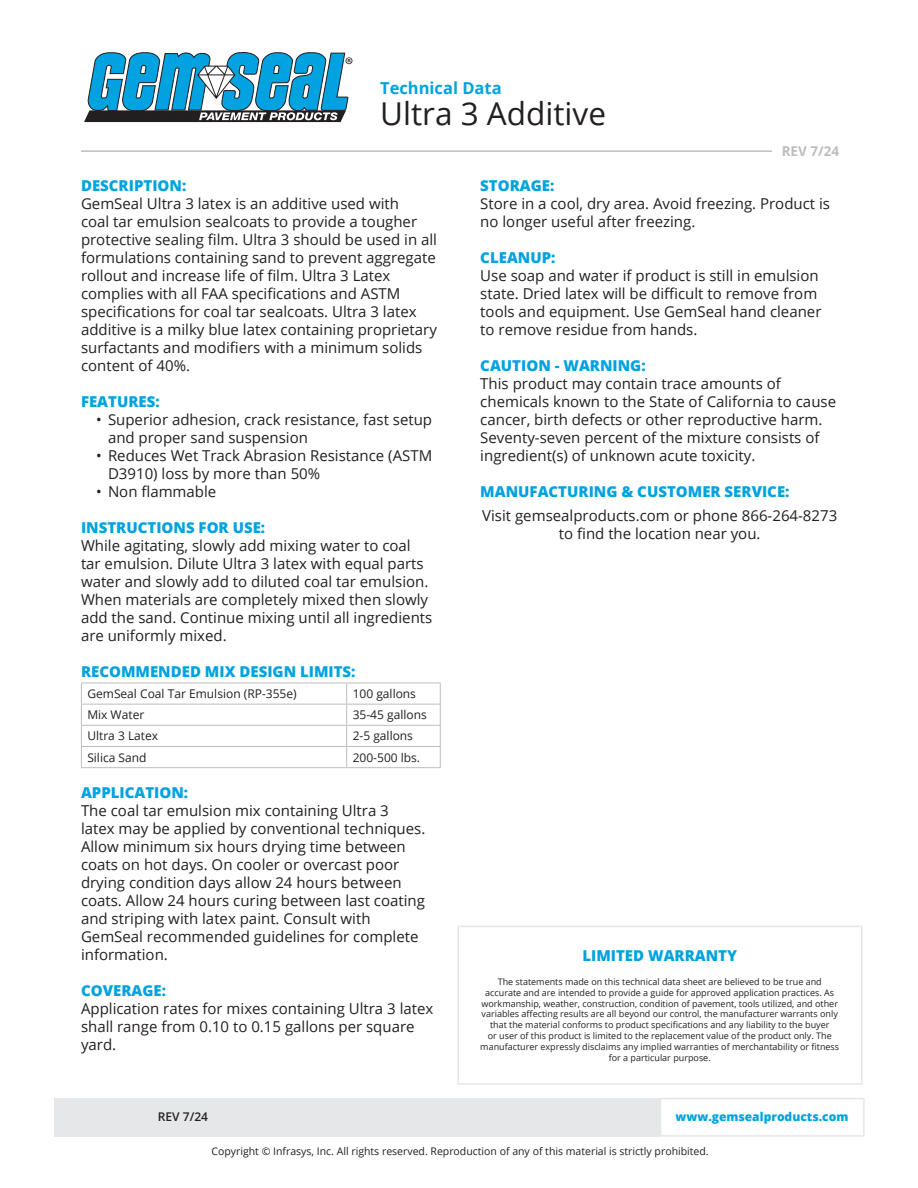
<style>
.page{position:relative;width:918px;height:1188px;background:#fff}
.page>*{position:absolute;margin:0;border:0;box-sizing:border-box;transform-origin:0 0}
.t1{font:31.5px "Open Sans";color:#231f20}
.t2{font:700 16.5px "Open Sans";color:#00a2df}
.t3{font:15px/18px "Open Sans";color:#231f20}
.t4{font:800 15px "Open Sans";color:#00a2df}
.t5{font:700 13.5px "Open Sans";color:#bcbdc0}
.t6{font:12px "Open Sans";color:#231f20}
.t7{font:800 12px "Open Sans";color:#00a2df}
.t8{font:600 12px "Open Sans";color:#231f20}
.t9{font:10.5px "Open Sans";color:#231f20}
.t10{font:9px/10.8px "Open Sans";color:#231f20;text-align:center}
</style>
<div class="page">
<svg style="left:84px;top:52px;width:268px;height:70px"></svg>
<hr style="left:81px;top:683px;width:266px;height:1px;background:#bcbdc0">
<hr style="left:347px;top:683px;width:94px;height:1px;background:#bcbdc0">
<hr style="left:81px;top:704px;width:266px;height:1px;background:#bcbdc0">
<hr style="left:347px;top:704px;width:94px;height:1px;background:#bcbdc0">
<hr style="left:81px;top:725px;width:266px;height:1px;background:#bcbdc0">
<hr style="left:347px;top:725px;width:94px;height:1px;background:#bcbdc0">
<hr style="left:81px;top:746px;width:266px;height:1px;background:#bcbdc0">
<svg style="left:81px;top:683px;width:1px;height:84px"></svg>
<hr style="left:347px;top:746px;width:94px;height:1px;background:#bcbdc0">
<svg style="left:346px;top:683px;width:1px;height:84px"></svg>
<svg style="left:440px;top:683px;width:1px;height:84px"></svg>
<hr style="left:81px;top:767px;width:266px;height:1px;background:#bcbdc0">
<hr style="left:347px;top:767px;width:94px;height:1px;background:#bcbdc0">
<div style="left:54px;top:1098px;width:606px;height:39px;background:#e6e7e9"></div>
<div style="left:660px;top:1098px;width:205px;height:39px;border:2px solid #e6e7e9"></div>
<hr style="left:81px;top:150px;width:758px;height:2px;background:#bcbdc0">
<div style="left:772px;top:145px;width:67px;height:11px;background:#fff"></div>
<div style="left:458px;top:926px;width:404px;height:159px;border:2px solid #e6e7e9"></div>
<p class="t2" style="left:380px;top:76px;width:123px">Technical Data</p>
<p class="t1" style="left:380px;top:92px;width:227px">Ultra 3 Additive</p>
<p class="t5" style="left:782px;top:141px;width:59px">REV 7/24</p>
<p class="t4" style="left:81px;top:174px;width:107px">DESCRIPTION:</p>
<p class="t3" style="left:81px;top:194px;width:358px">GemSeal Ultra 3 latex is an additive used with<br>coal tar emulsion sealcoats to provide a tougher protective sealing film. Ultra 3 should be used in all formulations containing sand to prevent aggregate rollout and increase life of film. Ultra 3 Latex complies with all FAA specifications and ASTM specifications for coal tar sealcoats. Ultra 3 latex additive is a milky blue latex containing proprietary surfactants and modifiers with a minimum solids content of 40%.</p>
<p class="t4" style="left:81px;top:390px;width:80px">FEATURES:</p>
<p class="t3" style="left:108px;top:410px;width:326px;text-indent:-12px">• Superior adhesion, crack resistance, fast setup and proper sand suspension</p>
<p class="t3" style="left:96px;top:446px;width:338px">• Reduces Wet Track Abrasion Resistance (ASTM</p>
<p class="t3" style="left:108px;top:464px;width:214px">D3910) loss by more than 50%</p>
<p class="t3" style="left:96px;top:482px;width:122px">• Non flammable</p>
<p class="t4" style="left:81px;top:516px;width:186px">INSTRUCTIONS FOR USE:</p>
<p class="t3" style="left:81px;top:536px;width:353px">While agitating, slowly add mixing water to coal tar emulsion. Dilute Ultra 3 latex with equal parts water and slowly add to diluted coal tar emulsion.<br>When materials are completely mixed then slowly add the sand. Continue mixing until all ingredients are uniformly mixed.</p>
<p class="t4" style="left:81px;top:660px;width:276px">RECOMMENDED MIX DESIGN LIMITS:</p>
<p class="t6" style="left:87px;top:686px;width:211px">GemSeal Coal Tar Emulsion (RP-355e)</p>
<p class="t6" style="left:353px;top:686px;width:65px">100 gallons</p>
<p class="t6" style="left:87px;top:707px;width:58px">Mix Water</p>
<p class="t6" style="left:353px;top:707px;width:76px">35-45 gallons</p>
<p class="t6" style="left:87px;top:728px;width:72px">Ultra 3 Latex</p>
<p class="t6" style="left:353px;top:728px;width:62px">2-5 gallons</p>
<p class="t6" style="left:87px;top:749px;width:61px">Silica Sand</p>
<p class="t6" style="left:353px;top:749px;width:69px">200-500 lbs.</p>
<p class="t4" style="left:81px;top:781px;width:109px">APPLICATION:</p>
<p class="t3" style="left:81px;top:801px;width:346px">The coal tar emulsion mix containing Ultra 3 latex may be applied by conventional techniques.<br>Allow minimum six hours drying time between coats on hot days. On cooler or overcast poor drying condition days allow 24 hours between coats. Allow 24 hours curing between last coating and striping with latex paint. Consult with GemSeal recommended guidelines for complete information.</p>
<p class="t4" style="left:81px;top:979px;width:87px">COVERAGE:</p>
<p class="t3" style="left:81px;top:999px;width:354px">Application rates for mixes containing Ultra 3 latex shall range from 0.10 to 0.15 gallons per square yard.</p>
<p class="t4" style="left:480px;top:174px;width:76px">STORAGE:</p>
<p class="t3" style="left:480px;top:194px;width:351px">Store in a cool, dry area. Avoid freezing. Product is no longer useful after freezing.</p>
<p class="t4" style="left:480px;top:246px;width:77px">CLEANUP:</p>
<p class="t3" style="left:480px;top:266px;width:343px">Use soap and water if product is still in emulsion state. Dried latex will be difficult to remove from tools and equipment. Use GemSeal hand cleaner to remove residue from hands.</p>
<p class="t4" style="left:480px;top:354px;width:167px">CAUTION - WARNING:</p>
<p class="t3" style="left:480px;top:374px;width:357px">This product may contain trace amounts of chemicals known to the State of California to cause cancer, birth defects or other reproductive harm.</p>
<p class="t3" style="left:480px;top:428px;width:341px">Seventy-seven percent of the mixture consists of ingredient(s) of unknown acute toxicity.</p>
<p class="t4" style="left:480px;top:480px;width:311px">MANUFACTURING &amp; CUSTOMER SERVICE:</p>
<p class="t3" style="left:482px;top:506px;width:357px;text-align:center">Visit gemsealproducts.com or phone 866-264-8273 to find the location near you.</p>
<p class="t4" style="left:582px;top:944px;width:156px">LIMITED WARRANTY</p>
<p class="t10" style="left:480px;top:976px;width:360px">The statements made on this technical data sheet are believed to be true and accurate and are intended to provide a guide for approved application practices. As workmanship, weather, construction, condition of pavement, tools utilized, and other variables affecting results are all beyond our control, the manufacturer warrants only that the material conforms to product specifications and any liability to the buyer<br>or user of this product is limited to the replacement value of the product only. The manufacturer expressly disclaims any implied warranties of merchantability or fitness for a particular purpose.</p>
<p class="t8" style="left:158px;top:1108px;width:52px">REV 7/24</p>
<p class="t7" style="left:676px;top:1107px;width:174px">www.gemsealproducts.com</p>
<p class="t9" style="left:211px;top:1144px;width:499px">Copyright © Infrasys, Inc. All rights reserved. Reproduction of any of this material is strictly prohibited.</p>
</div>
